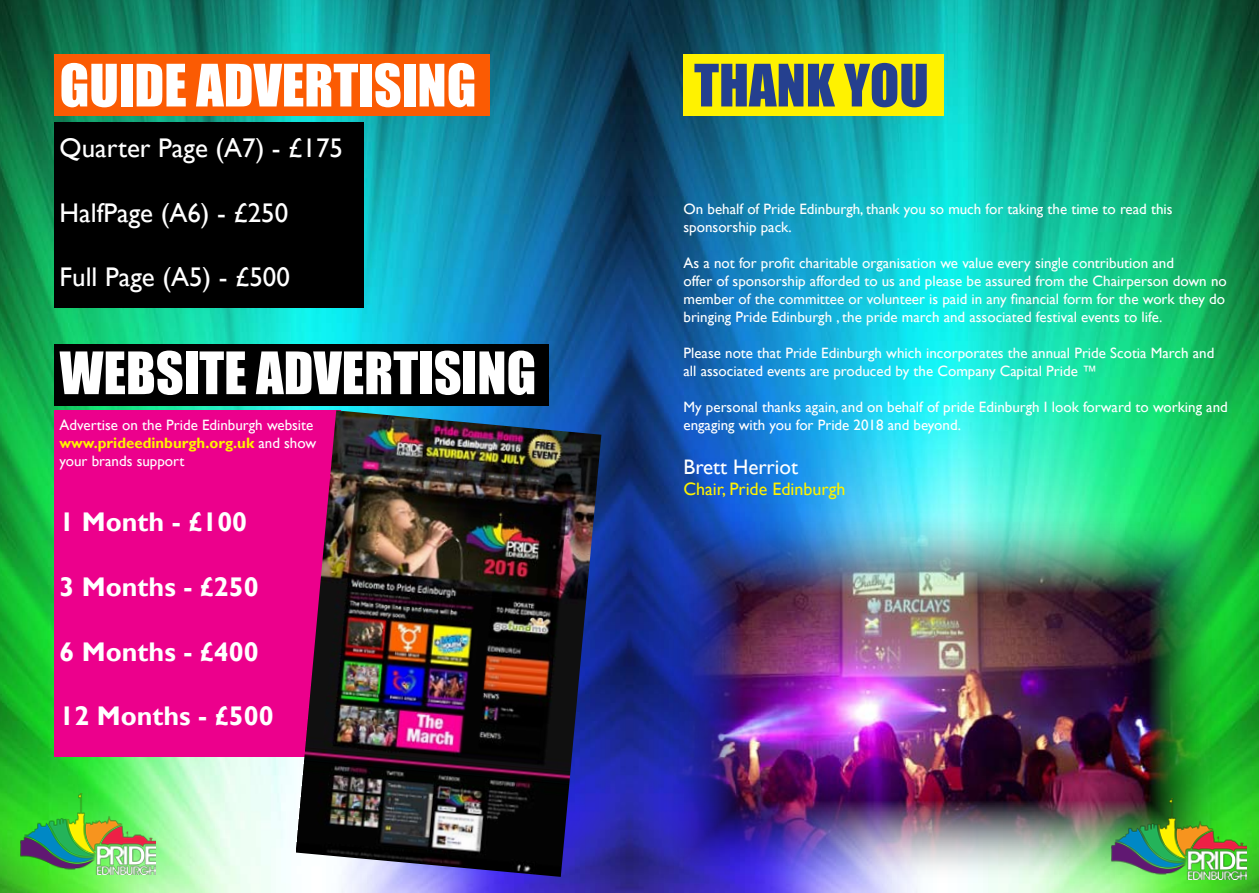
<style>
.page{position:relative;width:1259px;height:893px;background:#fff}
.page>*{position:absolute;margin:0;border:0;box-sizing:border-box;transform-origin:0 0}
.t1{font:54px "Impact";color:#fff}
.t2{font:54px "Impact";color:#25408f}
.t3{font:27px "Gill Sans";color:#fff}
.t4{font:700 27px "Gill Sans";color:#fff}
.t5{font:21px "Gill Sans";color:#fff}
.t6{font:18px "Gill Sans";color:#fff200}
.t7{font:15px/18px "Gill Sans";color:#fff}
.s1{font-weight:700;color:#fff200}
</style>
<div class="page">
<img style="left:0;top:0;width:1259px;height:893px">
<img style="left:20px;top:794px;width:135px;height:81px">
<div style="left:54px;top:54px;width:436px;height:62px;background:#fb5b03"></div>
<div style="left:54px;top:344px;width:495px;height:62px;background:#000"></div>
<div style="left:54px;top:410px;width:286px;height:347px;background:#ec008c"></div>
<div style="left:54px;top:122px;width:310px;height:186px;background:#000"></div>
<img style="left:296px;top:410px;width:305px;height:467px">
<div style="left:683px;top:54px;width:261px;height:62px;background:#fff200"></div>
<img style="left:658px;top:508px;width:575px;height:377px">
<img style="left:1111px;top:799px;width:135px;height:80px">
<h1 class="t1" style="left:60px;top:43px;width:418px">GUIDE ADVERTISING</h1>
<h2 class="t3" style="left:60px;top:132px;width:285px">Quarter Page (A7) - £175</h2>
<h2 class="t3" style="left:60px;top:197px;width:230px">HalfPage (A6) - £250</h2>
<h2 class="t3" style="left:60px;top:262px;width:232px">Full Page (A5) - £500</h2>
<h1 class="t1" style="left:60px;top:331px;width:478px">WEBSITE ADVERTISING</h1>
<p class="t7" style="left:60px;top:416px;width:258px">Advertise on the Pride Edinburgh website <span class="s1">www.prideedinburgh.org.uk</span> and show your brands support</p>
<h2 class="t4" style="left:60px;top:506px;width:189px">1 Month - £100</h2>
<h2 class="t4" style="left:60px;top:570px;width:201px">3 Months - £250</h2>
<h2 class="t4" style="left:60px;top:635px;width:201px">6 Months - £400</h2>
<h2 class="t4" style="left:60px;top:700px;width:216px">12 Months - £500</h2>
<h1 class="t2" style="left:694px;top:43px;width:236px">THANK YOU</h1>
<p class="t7" style="left:683px;top:201px;width:490px">On behalf of Pride Edinburgh, thank you so much for taking the time to read this sponsorship pack.</p>
<p class="t7" style="left:683px;top:255px;width:545px">As a not for profit charitable organisation we value every single contribution and<br>offer of sponsorship afforded to us and please be assured from the Chairperson down no member of the committee or volunteer is paid in any financial form for the work they do bringing Pride Edinburgh , the pride march and associated festival events to life.</p>
<p class="t7" style="left:683px;top:345px;width:532px">Please note that Pride Edinburgh which incorporates the annual Pride Scotia March and all associated events are produced by the Company Capital Pride ™</p>
<p class="t7" style="left:683px;top:399px;width:546px">My personal thanks again, and on behalf of pride Edinburgh I look forward to working and engaging with you for Pride 2018 and beyond.</p>
<h3 class="t5" style="left:683px;top:454px;width:116px">Brett Herriot</h3>
<p class="t6" style="left:683px;top:479px;width:163px">Chair, Pride Edinburgh</p>
</div>
